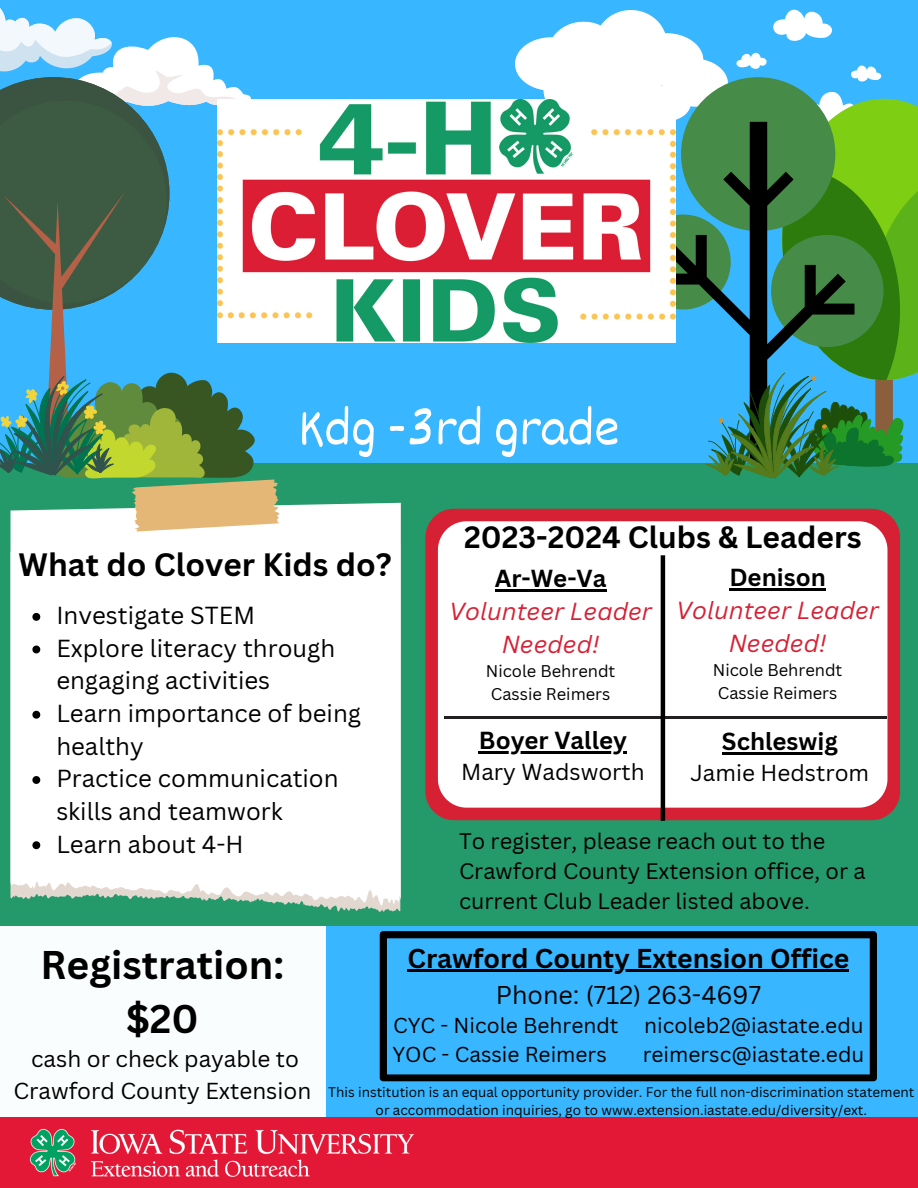
<style>
.page{position:relative;width:918px;height:1188px;background:#38b6ff}
.page>*{position:absolute;margin:0;border:0;box-sizing:border-box;transform-origin:0 0}
.t1{font:54px "Dekko";color:#fff}
.t2{font:700 39px "Canva Sans";color:#000}
.t3{font:700 31.5px "Canva Sans";color:#000}
.t4{font:700 30px "Canva Sans";color:#000}
.t5{font:700 26.55px "Canva Sans";color:#000}
.t6{font:25.05px "Canva Sans";color:#000}
.t7{font:24px/32.7px "Canva Sans";color:#000}
.t8{font:italic 24px/32.7px "Canva Sans";color:#d62135;text-align:center}
.t9{font:700 24px "Canva Sans";color:#000}
.t10{font:22.5px/31.5px "Canva Sans";color:#000;text-align:center}
.t11{font:21.9px/30px "Canva Sans";color:#000}
.t12{font:21px "Canva Sans";color:#000}
.t13{font:16.5px "Canva Sans";color:#000}
.t14{font:13.5px/18px "Canva Sans";color:#000;text-align:center}
</style>
<div class="page">
<svg style="left:773px;top:9px;width:59px;height:32px"></svg>
<svg style="left:851px;top:65px;width:31px;height:12px"></svg>
<svg style="left:736px;top:52px;width:31px;height:17px"></svg>
<img style="left:515px;top:11px;width:212px;height:89px">
<svg style="left:636px;top:77px;width:245px;height:45px"></svg>
<svg style="left:657px;top:122px;width:48px;height:342px"></svg>
<div style="left:0;top:464px;width:918px;height:462px;background:#249969"></div>
<svg style="left:705px;top:92px;width:213px;height:387px"></svg>
<div style="left:0;top:926px;width:325px;height:191px;background:#fafdfd"></div>
<img style="left:281px;top:100px;width:395px;height:243px">
<img style="left:0;top:1117px;width:918px;height:71px">
<div style="left:10px;top:503px;width:391px;height:408px;background:#fff"></div>
<svg style="left:0;top:8px;width:281px;height:524px"></svg>
<svg style="left:425px;top:509px;width:475px;height:311px;fill:#d62135"></svg>
<div style="left:432px;top:515px;width:462px;height:299px;background:#d62135"></div>
<div style="left:438px;top:521px;width:449px;height:287px;background:#fff"></div>
<hr style="left:444px;top:716px;width:442px;height:3px;background:#231f20">
<hr style="left:479px;top:751px;width:148px;height:2px;background:#000">
<hr style="left:729px;top:589px;width:97px;height:2px;background:#000">
<hr style="left:661px;top:555px;width:4px;height:266px;background:#000">
<svg style="left:380px;top:931px;width:497px;height:150px"></svg>
<hr style="left:407px;top:970px;width:442px;height:2px;background:#000">
<hr style="left:495px;top:590px;width:111px;height:2px;background:#000">
<hr style="left:722px;top:752px;width:116px;height:2px;background:#000">
<svg style="left:32px;top:613px;width:8px;height:8px"></svg>
<svg style="left:32px;top:646px;width:8px;height:7px"></svg>
<svg style="left:32px;top:711px;width:8px;height:8px"></svg>
<svg style="left:32px;top:776px;width:8px;height:8px"></svg>
<svg style="left:32px;top:841px;width:8px;height:8px"></svg>
<p class="t1" style="left:298px;top:394px;width:323px">Kdg -3rd grade</p>
<p class="t3" style="left:19px;top:542px;width:375px">What do Clover Kids do?</p>
<p class="t7" style="left:56px;top:599px;width:200px">Investigate STEM</p>
<p class="t7" style="left:56px;top:631px;width:281px">Explore literacy through engaging activities</p>
<p class="t7" style="left:56px;top:696px;width:306px">Learn importance of being healthy</p>
<p class="t7" style="left:56px;top:762px;width:284px">Practice communication skills and teamwork</p>
<p class="t7" style="left:56px;top:827px;width:189px">Learn about 4-H</p>
<p class="t4" style="left:464px;top:516px;width:399px">2023-2024 Clubs &amp; Leaders</p>
<p class="t9" style="left:495px;top:562px;width:113px">Ar-We-Va</p>
<p class="t8" style="left:449px;top:594px;width:204px">Volunteer Leader<br>Needed!</p>
<p class="t13" style="left:486px;top:660px;width:131px">Nicole Behrendt</p>
<p class="t13" style="left:491px;top:682px;width:121px">Cassie Reimers</p>
<p class="t9" style="left:722px;top:724px;width:117px">Schleswig</p>
<p class="t10" style="left:691px;top:757px;width:180px">Jamie Hedstrom</p>
<p class="t9" style="left:729px;top:561px;width:98px">Denison</p>
<p class="t8" style="left:676px;top:593px;width:204px">Volunteer Leader<br>Needed!</p>
<p class="t13" style="left:713px;top:659px;width:131px">Nicole Behrendt</p>
<p class="t13" style="left:718px;top:681px;width:121px">Cassie Reimers</p>
<p class="t9" style="left:479px;top:723px;width:150px">Boyer Valley</p>
<p class="t10" style="left:461px;top:756px;width:185px">Mary Wadsworth</p>
<p class="t11" style="left:459px;top:825px;width:408px">To register, please reach out to the<br>Crawford County Extension office, or a current Club Leader listed above.</p>
<p class="t2" style="left:41px;top:937px;width:245px">Registration:</p>
<p class="t2" style="left:126px;top:991px;width:74px">$20</p>
<p class="t10" style="left:13px;top:1043px;width:300px">cash or check payable to<br>Crawford County Extension</p>
<p class="t5" style="left:407px;top:939px;width:443px">Crawford County Extension Office</p>
<p class="t6" style="left:496px;top:977px;width:267px">Phone: (712) 263-4697</p>
<p class="t12" style="left:393px;top:1010px;width:472px">CYC - Nicole Behrendt nicoleb2@iastate.edu</p>
<p class="t12" style="left:392px;top:1040px;width:216px">YOC - Cassie Reimers</p>
<p class="t12" style="left:643px;top:1040px;width:223px">reimersc@iastate.edu</p>
<p class="t14" style="left:328px;top:1083px;width:588px">This institution is an equal opportunity provider. For the full non-discrimination statement or accommodation inquiries, go to www.extension.iastate.edu/diversity/ext.</p>
</div>
